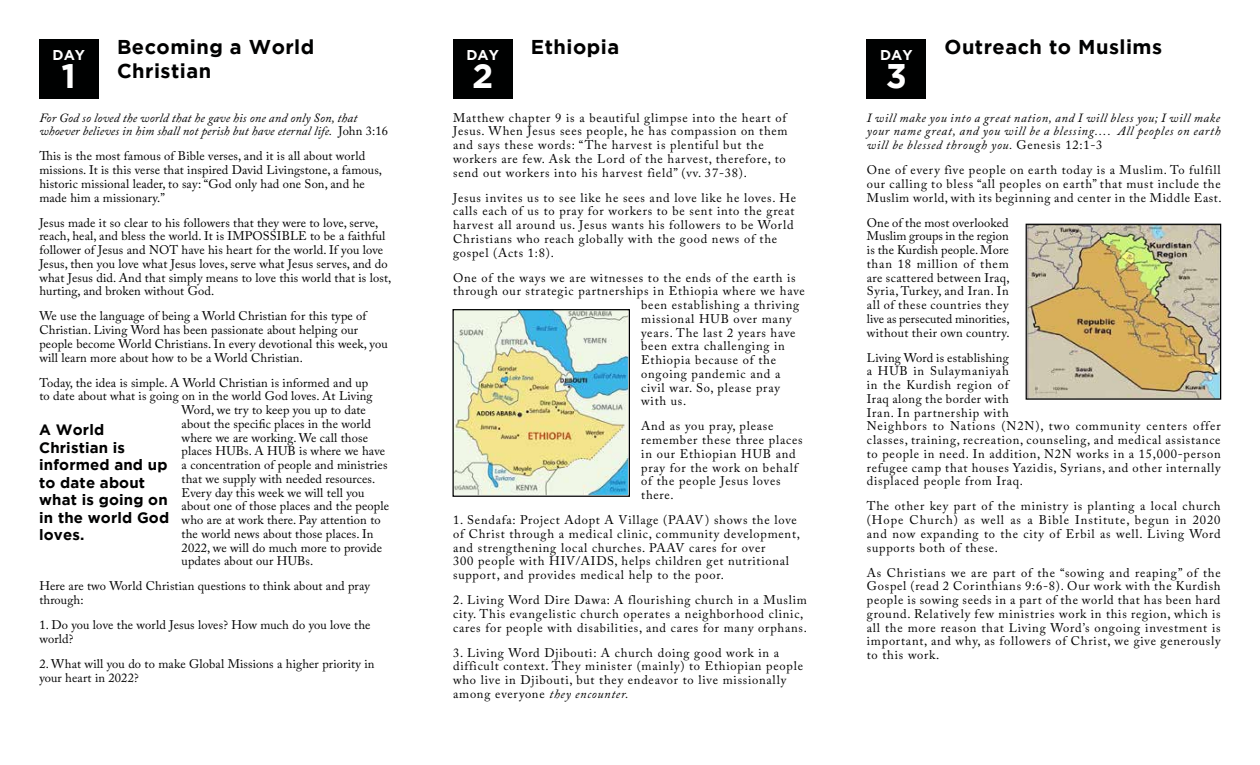
<style>
.page{position:relative;width:1260px;height:765px;background:#fff}
.page>*{position:absolute;margin:0;border:0;box-sizing:border-box;transform-origin:0 0}
.t1{font:700 34.12px "Gotham";color:#fff}
.t2{font:700 20px/24px "Gotham";letter-spacing:.025em;color:#000101}
.t3{font:700 20px "Gotham";letter-spacing:.025em;color:#000}
.t4{font:700 15px/17.5px "Gotham";letter-spacing:.01em;color:#000101}
.t5{font:700 14.25px "Gotham";color:#fff}
.t6{font:12.5px/13.8px "Adobe Caslon Pro";letter-spacing:.055em;color:#000101}
.t7{font:12.5px/13.8px "Adobe Caslon Pro";letter-spacing:.01em;color:#000101}
.t8{font:italic 12.5px/13.8px "Adobe Caslon Pro";letter-spacing:.01em;color:#000101}
.s1{font-style:normal}
.s2{font-style:italic}
</style>
<div class="page">
<div style="left:39px;top:39px;width:59px;height:60px;background:#000101"></div>
<div style="left:453px;top:39px;width:59px;height:60px;background:#000101"></div>
<div style="left:867px;top:39px;width:59px;height:60px;background:#000101"></div>
<img style="left:1028px;top:226px;width:191px;height:172px">
<div style="left:1026px;top:224px;width:195px;height:176px;border:1px solid #000101"></div>
<img style="left:455px;top:311px;width:173px;height:184px">
<div style="left:453px;top:309px;width:177px;height:188px;border:1px solid #000101"></div>
<p class="t5" style="left:53px;top:47px;width:34px">DAY</p>
<h1 class="t1" style="left:62px;top:57px;width:16px">1</h1>
<h2 class="t2" style="left:117px;top:34px;width:199px">Becoming a World<br>Christian</h2>
<p class="t8" style="left:39px;top:110px;width:350px">For God so loved the world that he gave his one and only Son, that whoever believes in him shall not perish but have eternal life. <span class="s1">John 3:16</span></p>
<p class="t7" style="left:39px;top:149px;width:344px">This is the most famous of Bible verses, and it is all about world missions. It is this verse that inspired David Livingstone, a famous, historic missional leader, to say: “God only had one Son, and he made him a missionary.”</p>
<p class="t7" style="left:39px;top:215px;width:353px">Jesus made it so clear to his followers that they were to love, serve, reach, heal, and bless the world. It is IMPOSSIBLE to be a faithful follower of Jesus and NOT have his heart for the world. If you love Jesus, then you love what Jesus loves, serve what Jesus serves, and do what Jesus did. And that simply means to love this world that is lost, hurting, and broken without God.</p>
<p class="t7" style="left:39px;top:309px;width:350px">We use the language of being a World Christian for this type of Christian. Living Word has been passionate about helping our people become World Christians. In every devotional this week, you will learn more about how to be a World Christian.</p>
<p class="t7" style="left:39px;top:375px;width:330px">Today, the idea is simple. A World Christian is informed and up</p>
<p class="t7" style="left:39px;top:389px;width:335px">to date about what is going on in the world God loves. At Living</p>
<p class="t7" style="left:182px;top:403px;width:186px">Word, we try to keep you up to date</p>
<p class="t7" style="left:182px;top:417px;width:191px">about the specific places in the world</p>
<p class="t7" style="left:182px;top:430px;width:188px">where we are working. We call those</p>
<p class="t7" style="left:182px;top:444px;width:205px">places HUBs. A HUB is where we have</p>
<p class="t7" style="left:182px;top:458px;width:207px">a concentration of people and ministries</p>
<p class="t7" style="left:182px;top:472px;width:195px">that we supply with needed resources.</p>
<p class="t7" style="left:182px;top:485px;width:184px">Every day this week we will tell you</p>
<p class="t7" style="left:182px;top:499px;width:209px">about one of those places and the people</p>
<p class="t7" style="left:182px;top:513px;width:201px">who are at work there. Pay attention to</p>
<p class="t7" style="left:182px;top:527px;width:193px">the world news about those places. In</p>
<p class="t7" style="left:182px;top:540px;width:202px">2022, we will do much more to provide</p>
<p class="t7" style="left:182px;top:554px;width:133px">updates about our HUBs.</p>
<p class="t7" style="left:39px;top:579px;width:332px">Here are two World Christian questions to think about and pray through:</p>
<p class="t7" style="left:39px;top:618px;width:333px">1. Do you love the world Jesus loves? How much do you love the world?</p>
<p class="t7" style="left:39px;top:657px;width:337px">2. What will you do to make Global Missions a higher priority in your heart in 2022?</p>
<p class="t4" style="left:39px;top:421px;width:132px">A World<br>Christian is informed and up to date about what is going on in the world God loves.</p>
<p class="t5" style="left:467px;top:47px;width:34px">DAY</p>
<h1 class="t1" style="left:472px;top:57px;width:23px">2</h1>
<h2 class="t3" style="left:531px;top:35px;width:90px">Ethiopia</h2>
<p class="t5" style="left:880px;top:47px;width:34px">DAY</p>
<h1 class="t1" style="left:886px;top:57px;width:23px">3</h1>
<h2 class="t2" style="left:945px;top:34px;width:219px">Outreach to Muslims</h2>
<p class="t6" style="left:453px;top:110px;width:336px">Matthew chapter 9 is a beautiful glimpse into the heart of Jesus. When Jesus sees people, he has compassion on them and says these words: “The harvest is plentiful but the workers are few. Ask the Lord of the harvest, therefore, to send out workers into his harvest field” (vv. 37-38).</p>
<p class="t6" style="left:453px;top:190px;width:345px">Jesus invites us to see like he sees and love like he loves. He calls each of us to pray for workers to be sent into the great harvest all around us. Jesus wants his followers to be World Christians who reach globally with the good news of the gospel (Acts 1:8).</p>
<p class="t6" style="left:453px;top:270px;width:344px">One of the ways we are witnesses to the ends of the earth is</p>
<p class="t6" style="left:453px;top:284px;width:353px">through our strategic partnerships in Ethiopia where we have</p>
<p class="t6" style="left:641px;top:298px;width:160px">been establishing a thriving</p>
<p class="t6" style="left:641px;top:312px;width:152px">missional HUB over many</p>
<p class="t6" style="left:641px;top:325px;width:156px">years. The last 2 years have</p>
<p class="t6" style="left:641px;top:339px;width:145px">been extra challenging in</p>
<p class="t6" style="left:641px;top:353px;width:136px">Ethiopia because of the</p>
<p class="t6" style="left:641px;top:367px;width:141px">ongoing pandemic and a</p>
<p class="t6" style="left:641px;top:380px;width:140px">civil war. So, please pray</p>
<p class="t6" style="left:641px;top:394px;width:47px">with us.</p>
<p class="t6" style="left:641px;top:419px;width:163px">And as you pray, please remember these three places in our Ethiopian HUB and pray for the work on behalf of the people Jesus loves there.</p>
<p class="t6" style="left:453px;top:513px;width:348px">1. Sendafa: Project Adopt A Village (PAAV) shows the love of Christ through a medical clinic, community development, and strengthening local churches. PAAV cares for over<br>300 people with HIV/AIDS, helps children get nutritional support, and provides medical help to the poor.</p>
<p class="t6" style="left:453px;top:593px;width:355px">2. Living Word Dire Dawa: A flourishing church in a Muslim city. This evangelistic church operates a neighborhood clinic, cares for people with disabilities, and cares for many orphans.</p>
<p class="t6" style="left:453px;top:645px;width:351px">3. Living Word Djibouti: A church doing good work in a difficult context. They minister (mainly) to Ethiopian people who live in Djibouti, but they endeavor to live missionally among everyone <span class="s2">they encounter.</span></p>
<p class="t8" style="left:867px;top:110px;width:355px;text-align:justify">I will make you into a great nation, and I will bless you; I will make your name great, and you will be a blessing…. All peoples on earth will be blessed through you. <span class="s1">Genesis 12:1-3</span></p>
<p class="t6" style="left:867px;top:163px;width:356px;text-align:justify">One of every five people on earth today is a Muslim. To fulfill our calling to bless “all peoples on earth” that must include the Muslim world, with its beginning and center in the Middle East.</p>
<p class="t6" style="left:867px;top:215px;width:144px;text-align:justify">One of the most overlooked Muslim groups in the region is the Kurdish people. More than 18 million of them are scattered between Iraq, Syria, Turkey, and Iran. In all of these countries they live as persecuted minorities, without their own country.</p>
<p class="t6" style="left:867px;top:350px;width:355px">Living Word is establishing<br>a HUB in Sulaymaniyah<br>in the Kurdish region of<br>Iraq along the border with<br>Iran. In partnership with<br>Neighbors to Nations (N2N), two community centers offer classes, training, recreation, counseling, and medical assistance to people in need. In addition, N2N works in a 15,000-person refugee camp that houses Yazidis, Syrians, and other internally displaced people from Iraq.</p>
<p class="t6" style="left:867px;top:499px;width:355px;text-align:justify">The other key part of the ministry is planting a local church (Hope Church) as well as a Bible Institute, begun in 2020 and now expanding to the city of Erbil as well. Living Word supports both of these.</p>
<p class="t6" style="left:867px;top:565px;width:355px;text-align:justify">As Christians we are part of the “sowing and reaping” of the Gospel (read 2 Corinthians 9:6-8). Our work with the Kurdish people is sowing seeds in a part of the world that has been hard ground. Relatively few ministries work in this region, which is all the more reason that Living Word’s ongoing investment is important, and why, as followers of Christ, we give generously to this work.</p>
</div>
